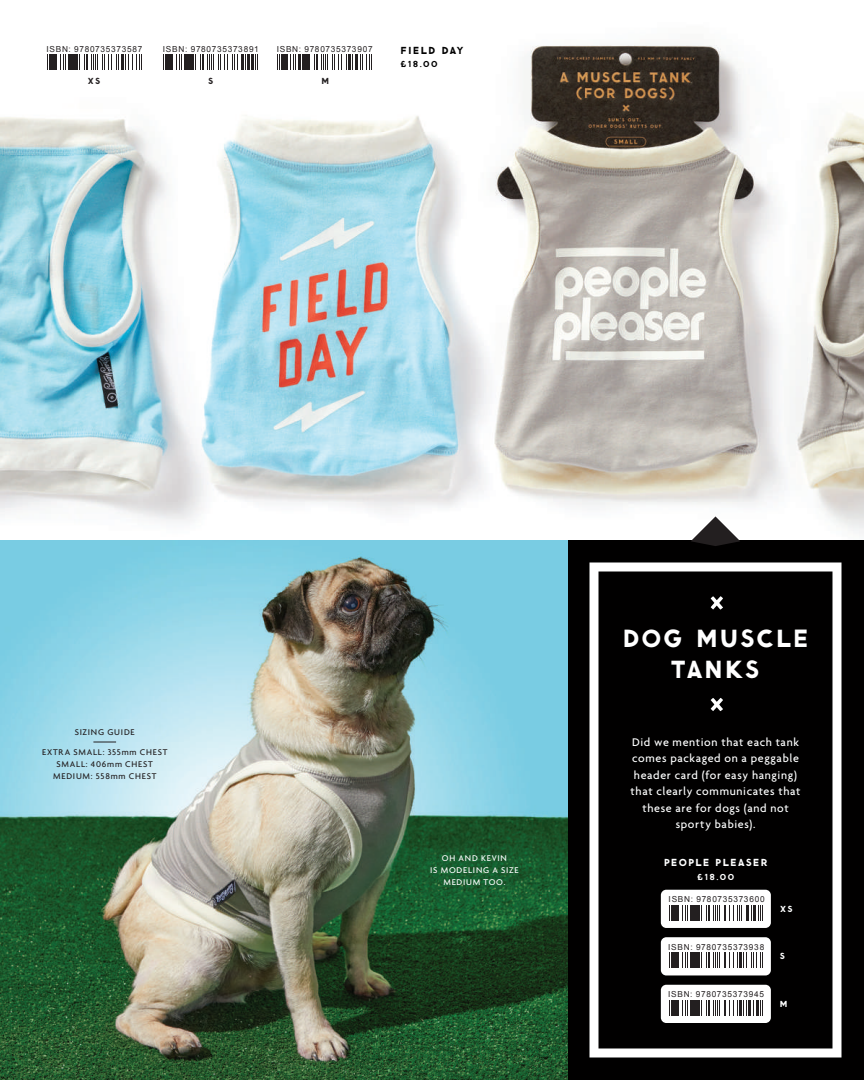
<style>
.page{position:relative;width:864px;height:1080px;background:#fff}
.page>*{position:absolute;margin:0;border:0;box-sizing:border-box;transform-origin:0 0}
.t1{font:25.5px/30.6px "Brass Monkey CT";letter-spacing:.08em;color:#fff;text-align:center}
.t2{font:500 12px/16.5px "Agenda";letter-spacing:.05em;color:#fff;text-align:center}
.t3{font:10.5px "Brass Monkey CT";letter-spacing:.115em;color:#fff}
.t4{font:10.5px "Brass Monkey CT";letter-spacing:.105em;color:#010000}
.t5{font:500 9px/12px "Agenda";letter-spacing:.09em;color:#231f20;text-align:center}
.t6{font:500 9px/12px "Agenda";letter-spacing:.085em;color:#fff;text-align:center}
.t7{font:9px "Brass Monkey CT";color:#fff}
.t8{font:9px "Brass Monkey CT";color:#010000}
.t9{font:9px "Brass Monkey CT";color:#231f20}
.t10{font:8.25px "Arial";letter-spacing:.09em;color:#231f20}
</style>
<div class="page">
<img style="left:0;top:45px;width:864px;height:488px">
<div style="left:567px;top:540px;width:297px;height:540px;background:#010000"></div>
<svg style="left:590px;top:562px;width:252px;height:496px"></svg>
<svg style="left:691px;top:516px;width:49px;height:30px"></svg>
<svg style="left:711px;top:596px;width:12px;height:14px"></svg>
<svg style="left:711px;top:698px;width:12px;height:13px"></svg>
<img style="left:0;top:540px;width:567px;height:540px">
<svg style="left:47px;top:54px;width:19px;height:16px"></svg>
<hr style="left:68px;top:54px;width:3px;height:16px;background:#231f20">
<hr style="left:72px;top:54px;width:3px;height:16px;background:#231f20">
<svg style="left:76px;top:54px;width:43px;height:16px"></svg>
<hr style="left:121px;top:54px;width:3px;height:16px;background:#231f20">
<svg style="left:125px;top:54px;width:17px;height:16px"></svg>
<svg style="left:163px;top:54px;width:19px;height:16px"></svg>
<hr style="left:184px;top:54px;width:3px;height:16px;background:#231f20">
<hr style="left:188px;top:54px;width:3px;height:16px;background:#231f20">
<svg style="left:192px;top:54px;width:46px;height:16px"></svg>
<hr style="left:241px;top:54px;width:3px;height:16px;background:#231f20">
<svg style="left:245px;top:54px;width:13px;height:16px"></svg>
<svg style="left:277px;top:54px;width:19px;height:16px"></svg>
<hr style="left:298px;top:54px;width:3px;height:16px;background:#231f20">
<hr style="left:302px;top:54px;width:3px;height:16px;background:#231f20">
<svg style="left:306px;top:54px;width:47px;height:16px"></svg>
<hr style="left:355px;top:54px;width:3px;height:16px;background:#231f20">
<svg style="left:360px;top:54px;width:12px;height:16px"></svg>
<div style="left:661px;top:985px;width:110px;height:38px;background:#fff;border-radius:5px"></div>
<svg style="left:669px;top:1000px;width:19px;height:15px"></svg>
<hr style="left:690px;top:1000px;width:3px;height:15px;background:#231f20">
<hr style="left:694px;top:1000px;width:3px;height:15px;background:#231f20">
<svg style="left:698px;top:1000px;width:49px;height:15px"></svg>
<hr style="left:748px;top:1000px;width:3px;height:15px;background:#231f20">
<svg style="left:753px;top:1000px;width:1px;height:15px"></svg>
<hr style="left:756px;top:1000px;width:3px;height:15px;background:#231f20">
<svg style="left:760px;top:1000px;width:3px;height:15px"></svg>
<div style="left:661px;top:890px;width:110px;height:38px;background:#fff;border-radius:5px"></div>
<svg style="left:669px;top:905px;width:19px;height:15px"></svg>
<hr style="left:690px;top:905px;width:3px;height:15px;background:#231f20">
<hr style="left:694px;top:905px;width:3px;height:15px;background:#231f20">
<svg style="left:698px;top:905px;width:44px;height:15px"></svg>
<hr style="left:746px;top:905px;width:3px;height:15px;background:#231f20">
<svg style="left:751px;top:905px;width:1px;height:15px"></svg>
<hr style="left:753px;top:905px;width:3px;height:15px;background:#231f20">
<svg style="left:758px;top:905px;width:5px;height:15px"></svg>
<div style="left:661px;top:937px;width:110px;height:38px;background:#fff;border-radius:5px"></div>
<svg style="left:669px;top:953px;width:19px;height:15px"></svg>
<hr style="left:690px;top:953px;width:3px;height:15px;background:#231f20">
<hr style="left:694px;top:953px;width:3px;height:15px;background:#231f20">
<svg style="left:698px;top:953px;width:65px;height:15px"></svg>
<svg style="left:93px;top:742px;width:23px;height:1px"></svg>
<p class="t10" style="left:46px;top:43px;width:97px">ISBN: 9780735373587</p>
<p class="t10" style="left:163px;top:43px;width:97px">ISBN: 9780735373891</p>
<p class="t10" style="left:277px;top:43px;width:97px">ISBN: 9780735373907</p>
<p class="t4" style="left:401px;top:43px;width:64px">FIELD DAY</p>
<p class="t8" style="left:401px;top:58px;width:39px">£18.00</p>
<p class="t9" style="left:88px;top:74px;width:14px">XS</p>
<p class="t9" style="left:208px;top:74px;width:7px">S</p>
<p class="t9" style="left:321px;top:74px;width:9px">M</p>
<p class="t5" style="left:75px;top:726px;width:62px">SIZING GUIDE</p>
<p class="t5" style="left:42px;top:746px;width:127px">EXTRA SMALL: 355mm CHEST<br>SMALL: 406mm CHEST<br>MEDIUM: 558mm CHEST</p>
<p class="t6" style="left:430px;top:852px;width:90px">OH AND KEVIN<br>IS MODELING A SIZE<br>MEDIUM TOO.</p>
<h1 class="t1" style="left:622px;top:622px;width:189px">DOG MUSCLE<br>TANKS</h1>
<p class="t2" style="left:631px;top:733px;width:171px">Did we mention that each tank comes packaged on a peggable header card (for easy hanging) that clearly communicates that these are for dogs (and not sporty babies).</p>
<p class="t3" style="left:664px;top:855px;width:105px">PEOPLE PLEASER</p>
<p class="t7" style="left:697px;top:870px;width:39px">£18.00</p>
<p class="t10" style="left:669px;top:894px;width:98px">ISBN: 9780735373600</p>
<p class="t10" style="left:668px;top:942px;width:98px">ISBN: 9780735373938</p>
<p class="t10" style="left:668px;top:989px;width:98px">ISBN: 9780735373945</p>
<p class="t7" style="left:780px;top:902px;width:14px">XS</p>
<p class="t7" style="left:780px;top:950px;width:7px">S</p>
<p class="t7" style="left:780px;top:997px;width:9px">M</p>
</div>
